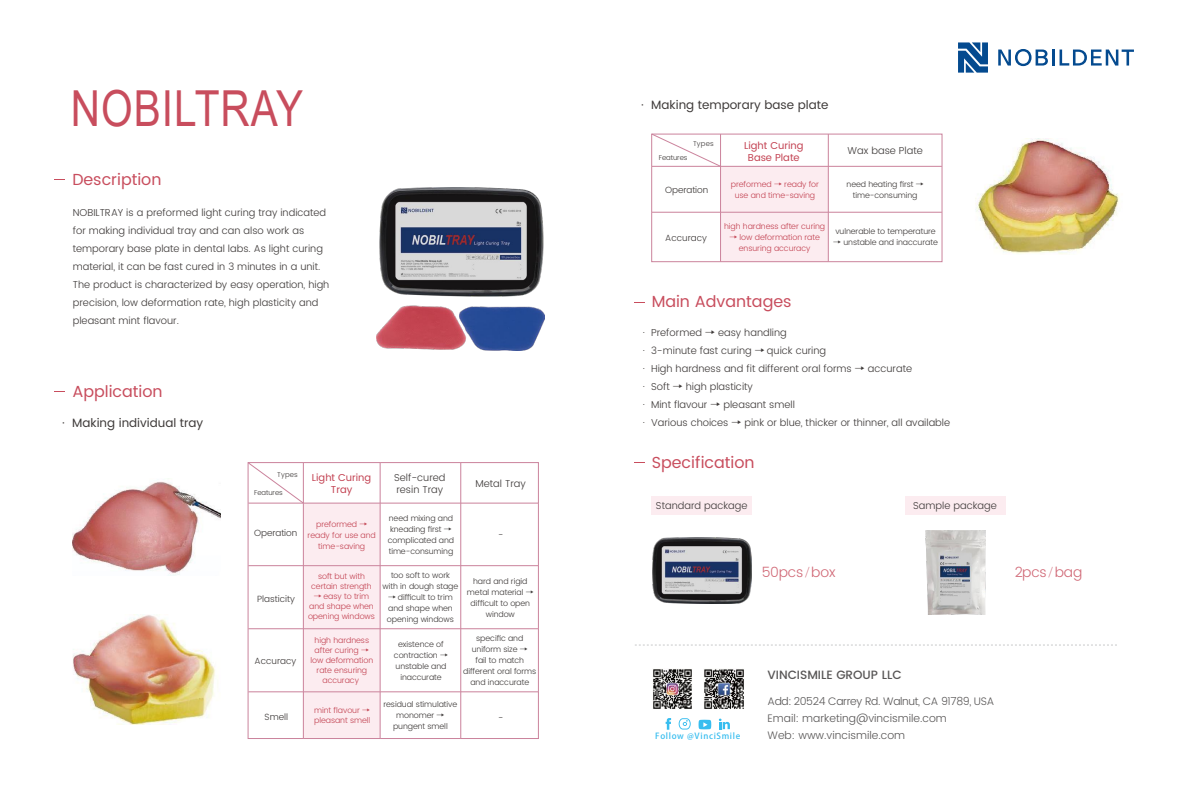
<style>
.page{position:relative;width:1191px;height:808px;background:#fff}
.page>*{position:absolute;margin:0;border:0;box-sizing:border-box;transform-origin:0 0}
.t1{font:49.6px "Arial";letter-spacing:.025em;color:#c84d5d;scale:.82 1}
.t2{font:16px "Poppins";color:#c84d5d}
.t3{font:300 14px "Poppins";letter-spacing:-.01em;color:#c84d5d}
.t4{font:12px "Poppins";color:#3e3a39}
.t5{font:500 12px "Poppins";color:#585656}
.t6{font:300 10.9px/17px "Poppins";letter-spacing:-.03em;color:#585656}
.t7{font:300 10.9px "Poppins";color:#585656}
.t8{font:300 10px/18px "Poppins";color:#3e3a39}
.t9{font:10px/12px "Poppins";color:#c34252;text-align:center}
.t10{font:300 9px "Poppins";color:#3e3a39}
.t11{font:8.4px "FZLTHJW GB1 0 G Bpc EUC H";letter-spacing:.08em;color:#37bdef}
.t12{font:300 8px/11px "Poppins";letter-spacing:-.01em;color:#3e3a39;text-align:center}
.t13{font:300 8px/10px "Poppins";letter-spacing:-.01em;color:#c34252;text-align:center}
.t14{font:300 7px "Poppins";letter-spacing:-.01em;color:#3e3a39}
.s1{font-family:"Adobe Heiti Std";font-weight:400}
.s2{font-family:"Alibaba Pu Hui Ti L";font-weight:400}
</style>
<div class="page">
<svg style="left:250px;top:464px;width:53px;height:39px"></svg>
<div style="left:303px;top:503px;width:77px;height:235px;background:#fcecf0"></div>
<div style="left:720px;top:166px;width:108px;height:96px;background:#fcecf0"></div>
<div style="left:651px;top:496px;width:101px;height:18px;background:#fcecf0"></div>
<img style="left:73px;top:481px;width:148px;height:94px">
<img style="left:73px;top:614px;width:142px;height:110px">
<img style="left:975px;top:138px;width:145px;height:116px">
<div style="left:905px;top:496px;width:100px;height:18px;background:#fcecf0"></div>
<div style="left:248px;top:462px;width:290px;height:277px;border:1px solid #cb839c"></div>
<div style="left:651px;top:134px;width:291px;height:128px;border:1px solid #cb839c"></div>
<hr style="left:303px;top:463px;width:1px;height:275px;background:#cb839c">
<hr style="left:720px;top:134px;width:1px;height:128px;background:#cb839c">
<hr style="left:828px;top:134px;width:1px;height:128px;background:#cb839c">
<hr style="left:380px;top:463px;width:1px;height:275px;background:#cb839c">
<hr style="left:248px;top:503px;width:290px;height:1px;background:#cb839c">
<hr style="left:652px;top:166px;width:290px;height:1px;background:#cb839c">
<hr style="left:652px;top:212px;width:290px;height:1px;background:#cb839c">
<hr style="left:248px;top:565px;width:290px;height:1px;background:#cb839c">
<hr style="left:248px;top:628px;width:290px;height:1px;background:#cb839c">
<hr style="left:248px;top:691px;width:290px;height:1px;background:#cb839c">
<hr style="left:460px;top:463px;width:1px;height:275px;background:#cb839c">
<svg style="left:651px;top:134px;width:69px;height:33px"></svg>
<svg style="left:998px;top:49px;width:136px;height:17px"></svg>
<svg style="left:958px;top:42px;width:30px;height:31px"></svg>
<img style="left:377px;top:187px;width:167px;height:164px">
<img style="left:652px;top:538px;width:99px;height:66px">
<img style="left:925px;top:530px;width:60px;height:84px">
<svg style="left:635px;top:645px;width:482px;height:1px"></svg>
<img style="left:653px;top:669px;width:39px;height:40px">
<img style="left:704px;top:669px;width:40px;height:40px">
<svg style="left:719px;top:719px;width:11px;height:10px"></svg>
<svg style="left:665px;top:718px;width:6px;height:12px"></svg>
<svg style="left:678px;top:718px;width:12px;height:11px"></svg>
<svg style="left:698px;top:720px;width:13px;height:9px"></svg>
<h1 class="t1" style="left:71px;top:74px;width:285px">NOBILTRAY</h1>
<h2 class="t2" style="left:72px;top:167px;width:91px">Description</h2>
<p class="t8" style="left:73px;top:204px;width:258px">NOBILTRAY is a preformed light curing tray indicated for making individual tray and can also work as temporary base plate in dental labs. As light curing material, it can be fast cured in 3 minutes in a unit.<br>The product is characterized by easy operation, high precision, low deformation rate, high plasticity and pleasant mint flavour.</p>
<h2 class="t2" style="left:72px;top:380px;width:92px">Application</h2>
<p class="t4" style="left:62px;top:414px;width:142px">· Making individual tray</p>
<p class="t14" style="left:277px;top:469px;width:22px">Types</p>
<p class="t14" style="left:254px;top:487px;width:30px">Features</p>
<p class="t10" style="left:254px;top:527px;width:44px">Operation</p>
<p class="t10" style="left:257px;top:592px;width:39px">Plasticity</p>
<p class="t10" style="left:255px;top:654px;width:43px">Accuracy</p>
<p class="t10" style="left:264px;top:710px;width:25px">Smell</p>
<p class="t9" style="left:312px;top:472px;width:61px">Light Curing<br>Tray</p>
<p class="t8" style="left:394px;top:472px;width:53px;line-height:12px">Self-cured resin Tray</p>
<p class="t13" style="left:308px;top:519px;width:70px;line-height:11px">preformed <span class="s1">→ </span>ready for use and time-saving</p>
<p class="t12" style="left:388px;top:513px;width:68px;text-align:left">need mixing and kneading first <span class="s1">→ </span>complicated and time-consuming</p>
<p class="t8" style="left:475px;top:474px;width:52px">Metal Tray</p>
<p class="t10" style="left:498px;top:529px;width:7px">-</p>
<p class="t13" style="left:311px;top:572px;width:62px">soft but with certain strength</p>
<p class="t13" style="left:308px;top:592px;width:68px"><span class="s1">→</span> easy to trim and shape when opening windows</p>
<p class="t13" style="left:310px;top:635px;width:64px">high hardness after curing <span class="s1">→ </span>low deformation rate ensuring accuracy</p>
<p class="t13" style="left:314px;top:706px;width:58px;text-align:left">mint flavour <span class="s1">→ </span>pleasant smell</p>
<p class="t12" style="left:382px;top:570px;width:77px">too soft to work with in dough stage</p>
<p class="t12" style="left:387px;top:592px;width:68px;text-align:left"><span class="s1">→</span> difficult to trim and shape when opening windows</p>
<p class="t12" style="left:467px;top:576px;width:68px">hard and rigid metal material <span class="s1">→ </span>difficult to open window</p>
<p class="t12" style="left:463px;top:633px;width:75px">specific and uniform size <span class="s1">→<br></span>fail to match different oral forms and inaccurate</p>
<p class="t12" style="left:394px;top:639px;width:56px">existence of contraction <span class="s1">→ </span>unstable and inaccurate</p>
<p class="t12" style="left:383px;top:699px;width:75px">residual stimulative monomer <span class="s1">→ </span>pungent smell</p>
<p class="t10" style="left:498px;top:711px;width:7px">-</p>
<p class="t4" style="left:641px;top:96px;width:189px">· Making temporary base plate</p>
<p class="t14" style="left:693px;top:139px;width:22px">Types</p>
<p class="t14" style="left:659px;top:153px;width:30px">Features</p>
<p class="t9" style="left:744px;top:139px;width:61px">Light Curing<br>Base Plate</p>
<p class="t8" style="left:847px;top:141px;width:77px">Wax base Plate</p>
<p class="t10" style="left:665px;top:183px;width:44px">Operation</p>
<p class="t10" style="left:665px;top:231px;width:43px">Accuracy</p>
<p class="t13" style="left:731px;top:179px;width:90px;line-height:11px">preformed <span class="s1">→</span> ready for use and time-saving</p>
<p class="t12" style="left:846px;top:179px;width:79px">need heating first <span class="s1">→ </span>time-consuming</p>
<p class="t13" style="left:724px;top:221px;width:103px">high hardness after curing</p>
<p class="t13" style="left:729px;top:232px;width:92px;line-height:11px"><span class="s1">→</span> low deformation rate ensuring accuracy</p>
<p class="t12" style="left:835px;top:226px;width:102px">vulnerable to temperature</p>
<p class="t12" style="left:833px;top:237px;width:106px"><span class="s1">→</span> unstable and inaccurate</p>
<h2 class="t2" style="left:651px;top:290px;width:141px">Main Advantages</h2>
<p class="t8" style="left:643px;top:324px;width:309px">· Preformed <span class="s1">→</span> easy handling<br>· 3-minute fast curing <span class="s1">→</span> quick curing<br>· High hardness and fit different oral forms <span class="s1">→</span> accurate<br>· Soft <span class="s1">→</span> high plasticity<br>· Mint flavour <span class="s1">→</span> pleasant smell<br>· Various choices <span class="s1">→</span> pink or blue, thicker or thinner, all available</p>
<h2 class="t2" style="left:651px;top:451px;width:104px">Specification</h2>
<p class="t8" style="left:656px;top:496px;width:93px">Standard package</p>
<p class="t8" style="left:913px;top:496px;width:85px">Sample package</p>
<h3 class="t3" style="left:761px;top:562px;width:76px">50pcs<span class="s2">/</span>box</h3>
<h3 class="t3" style="left:1014px;top:562px;width:70px">2pcs<span class="s2">/</span>bag</h3>
<p class="t5" style="left:767px;top:666px;width:136px">VINCISMILE GROUP LLC</p>
<p class="t6" style="left:767px;top:693px;width:228px">Add: 20524 Carrey Rd. Walnut, CA 91789, USA<br>Email: marketing@vincismile.com</p>
<p class="t11" style="left:655px;top:731px;width:86px">Follow @VinciSmile</p>
<p class="t7" style="left:767px;top:727px;width:139px">Web: www.vincismile.com</p>
</div>
